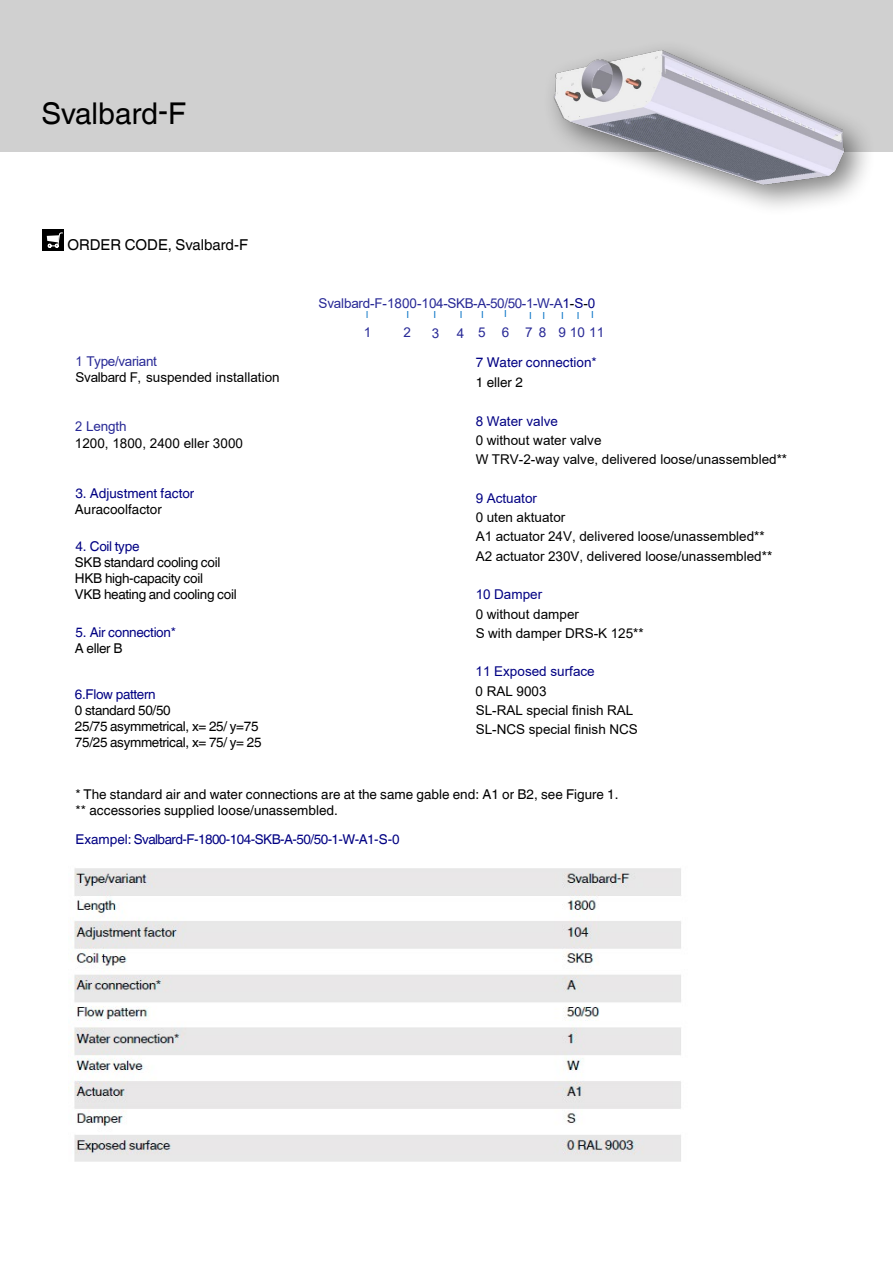
<style>
.page{position:relative;width:893px;height:1263px;background:#fff}
.page>*{position:absolute;margin:0;border:0;box-sizing:border-box;transform-origin:0 0}
.t1{font:30px "TROX Helvetica";color:#000}
.t2{font:15px "TROX Helvetica";color:#000}
.t3{font:13.5px/19.2px "Arial";color:#000}
.t4{font:13.5px/16.2px "TROX Helvetica";color:#000}
.t5{font:13.5px/16.2px "TROX Helvetica";letter-spacing:-.025em;color:#000}
.t6{font:13.5px "TROX Helvetica";letter-spacing:-.025em;color:#000083}
.t7{font:13.5px "Arial";letter-spacing:-.015em;color:#282996}
.t8{font:13.5px "Arial";color:#000083}
.t9{font:13.5px "TROX Helvetica";color:#000083}
.t10{font:13.5px "Arial";letter-spacing:-.015em;color:#282996;scale:.95 1}
.t11{font:9.75px "Arial";color:#0070c4}
.s1{color:#000083}
.s2{color:#000}
</style>
<div class="page">
<div style="left:0;top:0;width:893px;height:152px;background:#d0d0d0"></div>
<div style="left:542px;top:38px;width:335px;height:179px;background:#000;opacity:.5"></div>
<img style="left:542px;top:38px;width:333px;height:153px">
<div style="left:43px;top:229px;width:21px;height:21px;background:#000"></div>
<svg style="left:47px;top:232px;width:16px;height:16px"></svg>
<img style="left:68px;top:868px;width:613px;height:294px">
<h1 class="t1" style="left:41px;top:96px;width:146px">Svalbard-F</h1>
<p class="t2" style="left:67px;top:236px;width:182px">ORDER CODE, Svalbard-F</p>
<p class="t10" style="left:76px;top:351px;width:87px">1 Type/variant</p>
<p class="t3" style="left:76px;top:367px;width:206px">Svalbard F, suspended installation</p>
<p class="t10" style="left:75px;top:417px;width:56px">2 Length</p>
<p class="t3" style="left:75px;top:433px;width:170px">1200, 1800, 2400 eller 3000</p>
<p class="t9" style="left:75px;top:486px;width:121px">3. Adjustment factor</p>
<p class="t4" style="left:75px;top:502px;width:88px">Auracoolfactor</p>
<p class="t6" style="left:75px;top:538px;width:66px">4. Coil type</p>
<p class="t5" style="left:75px;top:554px;width:163px">SKB standard cooling coil<br>HKB high-capacity coil<br>VKB heating and cooling coil</p>
<p class="t6" style="left:75px;top:624px;width:102px">5. Air connection*</p>
<p class="t4" style="left:75px;top:640px;width:49px">A eller B</p>
<p class="t6" style="left:75px;top:686px;width:82px">6.Flow pattern</p>
<p class="t5" style="left:75px;top:702px;width:188px">0 standard 50/50<br>25/75 asymmetrical, x= 25/ y=75<br>75/25 asymmetrical, x= 75/ y= 25</p>
<p class="t7" style="left:319px;top:293px;width:278px">Svalbard-F-1800-104-SKB-A-50/50-1-W-A<span class="s1">1</span><span class="s2">-</span><span class="s1">S</span><span class="s2">-</span><span class="s1">0</span></p>
<p class="t11" style="left:366px;top:308px;width:4px">l</p>
<p class="t11" style="left:406px;top:308px;width:4px">I</p>
<p class="t11" style="left:433px;top:308px;width:4px">I</p>
<p class="t11" style="left:460px;top:308px;width:4px">I</p>
<p class="t11" style="left:591px;top:308px;width:4px">I</p>
<p class="t7" style="left:364px;top:323px;width:9px">1</p>
<p class="t7" style="left:404px;top:323px;width:9px">2</p>
<p class="t7" style="left:432px;top:324px;width:9px">3</p>
<p class="t7" style="left:457px;top:324px;width:9px">4</p>
<p class="t11" style="left:481px;top:308px;width:4px">I</p>
<p class="t11" style="left:504px;top:307px;width:4px">I</p>
<p class="t11" style="left:529px;top:309px;width:18px">I I</p>
<p class="t11" style="left:561px;top:309px;width:4px">I</p>
<p class="t11" style="left:577px;top:309px;width:4px">I</p>
<p class="t7" style="left:478px;top:323px;width:128px">5 6 78 910 11</p>
<p class="t9" style="left:476px;top:355px;width:123px">7 Water connection*</p>
<p class="t4" style="left:476px;top:374px;width:49px">1 eller 2</p>
<p class="t8" style="left:476px;top:412px;width:84px">8 Water valve</p>
<p class="t3" style="left:476px;top:431px;width:313px">0 without water valve<br>W TRV-2-way valve, delivered loose/unassembled**</p>
<p class="t8" style="left:476px;top:489px;width:63px">9 Actuator</p>
<p class="t3" style="left:476px;top:508px;width:298px">0 uten aktuator<br>A1 actuator 24V, delivered loose/unassembled**<br>A2 actuator 230V, delivered loose/unassembled**</p>
<p class="t8" style="left:476px;top:585px;width:68px">10 Damper</p>
<p class="t3" style="left:476px;top:604px;width:170px">0 without damper<br>S with damper DRS-K 125**</p>
<p class="t8" style="left:476px;top:662px;width:121px">11 Exposed surface</p>
<p class="t3" style="left:476px;top:681px;width:72px">0 RAL 9003</p>
<p class="t3" style="left:476px;top:700px;width:164px">SL-RAL special finish RAL<br>SL-NCS special finish NCS</p>
<p class="t4" style="left:76px;top:786px;width:544px">* The standard air and water connections are at the same gable end: A1 or B2, see Figure 1. ** accessories supplied loose/unassembled.</p>
<p class="t6" style="left:76px;top:832px;width:326px">Exampel: Svalbard-F-1800-104-SKB-A-50/50-1-W-A1-S-0</p>
</div>
